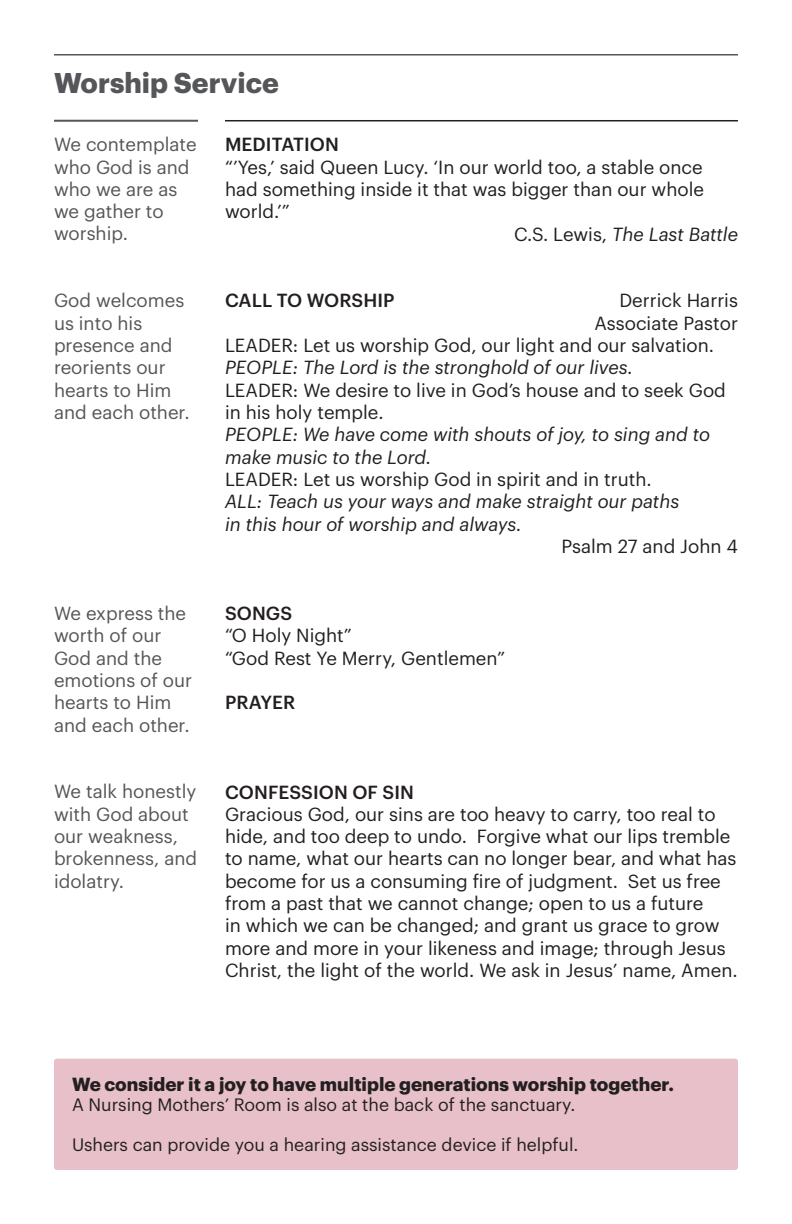
<style>
.page{position:relative;width:792px;height:1224px;background:#fff}
.page>*{position:absolute;margin:0;border:0;box-sizing:border-box;transform-origin:0 0}
.t1{font:700 28px "Graphik";color:#555659}
.t2{font:18.6px/22.4px "Graphik";color:#231f20}
.t3{font:18.6px/22.4px "Graphik";color:#555659}
.t4{font:italic 18.6px/22.4px "Graphik";color:#231f20}
.t5{font:700 18.6px "Graphik";color:#231f20}
.t6{font:500 18.6px "Graphik";letter-spacing:.005em;color:#231f20}
.t7{font:17.6px "Graphik";color:#231f20}
.s1{font-style:normal}
</style>
<div class="page">
<hr style="left:54px;top:120px;width:144px;height:2px;background:#555659">
<hr style="left:225px;top:120px;width:513px;height:1px;background:#231f20">
<hr style="left:54px;top:54px;width:684px;height:2px;background:#555659">
<div style="left:54px;top:1059px;width:684px;height:111px;background:#e7c0c9;border-radius:3px"></div>
<p class="t1" style="left:54px;top:61px;width:226px">Worship Service</p>
<p class="t3" style="left:54px;top:132px;width:144px">We contemplate who God is and who we are as we gather to worship.</p>
<p class="t3" style="left:54px;top:288px;width:137px">God welcomes us into his presence and reorients our hearts to Him and each other.</p>
<p class="t3" style="left:54px;top:600px;width:140px">We express the worth of our<br>God and the emotions of our hearts to Him and each other.</p>
<p class="t3" style="left:54px;top:779px;width:145px">We talk honestly with God about our weakness, brokenness, and idolatry.</p>
<p class="t6" style="left:225px;top:130px;width:115px">MEDITATION</p>
<p class="t2" style="left:225px;top:154px;width:481px;text-align:justify">“’Yes,’ said Queen Lucy. ‘In our world too, a stable once had something inside it that was bigger than our whole world.’”</p>
<p class="t4" style="left:514px;top:221px;width:225px"><span class="s1">C.S. Lewis,</span> The Last Battle</p>
<p class="t6" style="left:225px;top:287px;width:171px">CALL TO WORSHIP</p>
<p class="t2" style="left:619px;top:288px;width:120px">Derrick Harris</p>
<p class="t2" style="left:594px;top:310px;width:145px">Associate Pastor</p>
<p class="t2" style="left:225px;top:333px;width:491px">LEADER: Let us worship God, our light and our salvation.</p>
<p class="t4" style="left:225px;top:355px;width:410px">PEOPLE: The Lord is the stronghold of our lives.</p>
<p class="t2" style="left:225px;top:377px;width:502px">LEADER: We desire to live in God’s house and to seek God in his holy temple.</p>
<p class="t4" style="left:225px;top:422px;width:486px">PEOPLE: We have come with shouts of joy, to sing and to make music to the Lord.</p>
<p class="t2" style="left:225px;top:467px;width:428px">LEADER: Let us worship God in spirit and in truth.</p>
<p class="t4" style="left:225px;top:489px;width:456px">ALL: Teach us your ways and make straight our paths</p>
<p class="t4" style="left:225px;top:511px;width:298px">in this hour of worship and always.</p>
<p class="t2" style="left:561px;top:534px;width:178px">Psalm 27 and John 4</p>
<p class="t6" style="left:225px;top:599px;width:69px">SONGS</p>
<p class="t2" style="left:225px;top:623px;width:128px">“O Holy Night”</p>
<p class="t2" style="left:225px;top:645px;width:282px">“God Rest Ye Merry, Gentlemen”</p>
<p class="t6" style="left:225px;top:688px;width:72px">PRAYER</p>
<p class="t6" style="left:225px;top:778px;width:190px">CONFESSION OF SIN</p>
<p class="t2" style="left:225px;top:801px;width:514px">Gracious God, our sins are too heavy to carry, too real to hide, and too deep to undo. Forgive what our lips tremble to name, what our hearts can no longer bear, and what has become for us a consuming fire of judgment. Set us free from a past that we cannot change; open to us a future<br>in which we can be changed; and grant us grace to grow more and more in your likeness and image; through Jesus Christ, the light of the world. We ask in Jesus’ name, Amen.</p>
<p class="t5" style="left:72px;top:1070px;width:603px">We consider it a joy to have multiple generations worship together.</p>
<p class="t7" style="left:72px;top:1091px;width:505px">A Nursing Mothers’ Room is also at the back of the sanctuary.</p>
<p class="t7" style="left:72px;top:1131px;width:508px">Ushers can provide you a hearing assistance device if helpful.</p>
</div>
